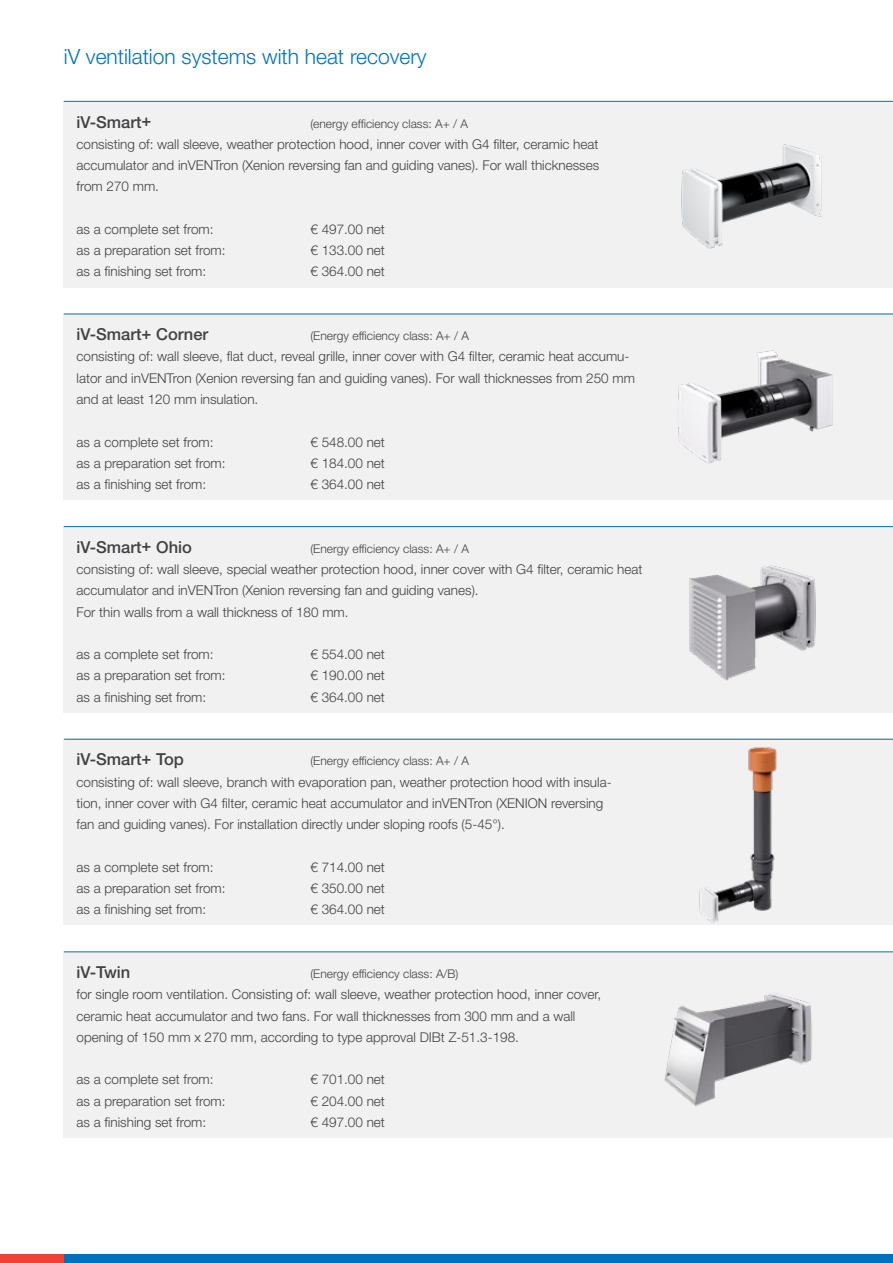
<style>
.page{position:relative;width:893px;height:1263px;background:#fff}
.page>*{position:absolute;margin:0;border:0;box-sizing:border-box;transform-origin:0 0}
.t1{font:300 21px "Helvetica Neue LT Std";color:#0072bc}
.t2{font:500 16.5px "Helvetica Neue LT Std";color:#414042}
.t3{font:300 13.5px/21.3px "Helvetica Neue LT Std";color:#414042}
.t4{font:300 12px "Helvetica Neue LT Std";color:#414042}
</style>
<div class="page">
<div style="left:57px;top:1254px;width:836px;height:9px;background:#0072bc"></div>
<div style="left:0;top:1254px;width:64px;height:9px;background:#ef4136"></div>
<div style="left:64px;top:952px;width:829px;height:185px;background:#f1f1f2"></div>
<hr style="left:64px;top:951px;width:829px;height:1px;background:#0072bc">
<img style="left:664px;top:993px;width:148px;height:113px">
<div style="left:64px;top:101px;width:829px;height:186px;background:#f1f1f2"></div>
<hr style="left:64px;top:101px;width:829px;height:1px;background:#0072bc">
<img style="left:681px;top:144px;width:142px;height:105px">
<div style="left:64px;top:314px;width:829px;height:186px;background:#f1f1f2"></div>
<hr style="left:64px;top:314px;width:829px;height:1px;background:#0072bc">
<img style="left:678px;top:350px;width:155px;height:114px">
<div style="left:64px;top:526px;width:829px;height:186px;background:#f1f1f2"></div>
<img style="left:689px;top:565px;width:127px;height:116px">
<hr style="left:64px;top:526px;width:829px;height:1px;background:#0072bc">
<div style="left:64px;top:739px;width:829px;height:186px;background:#f1f1f2"></div>
<hr style="left:64px;top:739px;width:829px;height:1px;background:#0072bc">
<img style="left:629px;top:739px;width:252px;height:184px">
<p class="t1" style="left:64px;top:43px;width:364px">iV ventilation systems with heat recovery</p>
<p class="t2" style="left:77px;top:112px;width:76px">iV-Smart+</p>
<p class="t4" style="left:310px;top:116px;width:159px">(energy efficiency class: A+ / A</p>
<p class="t3" style="left:77px;top:133px;width:524px;text-align:justify">consisting of: wall sleeve, weather protection hood, inner cover with G4 filter, ceramic heat accumulator and inVENTron (Xenion reversing fan and guiding vanes). For wall thicknesses from 270 mm.</p>
<p class="t3" style="left:77px;top:218px;width:139px">as a complete set from:</p>
<p class="t3" style="left:310px;top:218px;width:76px">€ 497.00 net</p>
<p class="t3" style="left:77px;top:239px;width:151px">as a preparation set from:</p>
<p class="t3" style="left:310px;top:239px;width:76px">€ 133.00 net</p>
<p class="t3" style="left:77px;top:261px;width:131px">as a finishing set from:</p>
<p class="t3" style="left:310px;top:261px;width:76px">€ 364.00 net</p>
<p class="t2" style="left:77px;top:324px;width:133px">iV-Smart+ Corner</p>
<p class="t4" style="left:310px;top:329px;width:160px">(Energy efficiency class: A+ / A</p>
<p class="t3" style="left:77px;top:346px;width:560px">consisting of: wall sleeve, flat duct, reveal grille, inner cover with G4 filter, ceramic heat accumu&shy;lator and inVENTron (Xenion reversing fan and guiding vanes). For wall thicknesses from 250 mm and at least 120 mm insulation.</p>
<p class="t3" style="left:77px;top:431px;width:139px">as a complete set from:</p>
<p class="t3" style="left:310px;top:431px;width:76px">€ 548.00 net</p>
<p class="t3" style="left:77px;top:452px;width:151px">as a preparation set from:</p>
<p class="t3" style="left:310px;top:452px;width:76px">€ 184.00 net</p>
<p class="t3" style="left:77px;top:473px;width:131px">as a finishing set from:</p>
<p class="t3" style="left:310px;top:473px;width:76px">€ 364.00 net</p>
<p class="t2" style="left:77px;top:537px;width:117px">iV-Smart+ Ohio</p>
<p class="t4" style="left:310px;top:541px;width:160px">(Energy efficiency class: A+ / A</p>
<p class="t3" style="left:77px;top:558px;width:567px">consisting of: wall sleeve, special weather protection hood, inner cover with G4 filter, ceramic heat accumulator and inVENTron (Xenion reversing fan and guiding vanes).<br>For thin walls from a wall thickness of 180 mm.</p>
<p class="t3" style="left:77px;top:643px;width:139px">as a complete set from:</p>
<p class="t3" style="left:310px;top:643px;width:76px">€ 554.00 net</p>
<p class="t3" style="left:77px;top:665px;width:151px">as a preparation set from:</p>
<p class="t3" style="left:310px;top:665px;width:76px">€ 190.00 net</p>
<p class="t3" style="left:77px;top:686px;width:131px">as a finishing set from:</p>
<p class="t3" style="left:310px;top:686px;width:76px">€ 364.00 net</p>
<p class="t2" style="left:77px;top:750px;width:109px">iV-Smart+ Top</p>
<p class="t4" style="left:310px;top:754px;width:160px">(Energy efficiency class: A+ / A</p>
<p class="t3" style="left:77px;top:771px;width:537px">consisting of: wall sleeve, branch with evaporation pan, weather protection hood with insula&shy;tion, inner cover with G4 filter, ceramic heat accumulator and inVENTron (XENION reversing fan and guiding vanes). For installation directly under sloping roofs (5-45°).</p>
<p class="t3" style="left:77px;top:856px;width:139px">as a complete set from:</p>
<p class="t3" style="left:310px;top:856px;width:76px">€ 714.00 net</p>
<p class="t3" style="left:77px;top:877px;width:151px">as a preparation set from:</p>
<p class="t3" style="left:310px;top:877px;width:76px">€ 350.00 net</p>
<p class="t3" style="left:77px;top:898px;width:131px">as a finishing set from:</p>
<p class="t3" style="left:310px;top:898px;width:76px">€ 364.00 net</p>
<p class="t2" style="left:77px;top:962px;width:55px">iV-Twin</p>
<p class="t4" style="left:310px;top:966px;width:150px">(Energy efficiency class: A/B)</p>
<p class="t3" style="left:77px;top:983px;width:526px">for single room ventilation. Consisting of: wall sleeve, weather protection hood, inner cover, ceramic heat accumulator and two fans. For wall thicknesses from 300 mm and a wall opening of 150 mm x 270 mm, according to type approval DIBt Z-51.3-198.</p>
<p class="t3" style="left:77px;top:1069px;width:139px">as a complete set from:</p>
<p class="t3" style="left:310px;top:1069px;width:76px">€ 701.00 net</p>
<p class="t3" style="left:77px;top:1090px;width:151px">as a preparation set from:</p>
<p class="t3" style="left:310px;top:1090px;width:76px">€ 204.00 net</p>
<p class="t3" style="left:77px;top:1111px;width:131px">as a finishing set from:</p>
<p class="t3" style="left:310px;top:1111px;width:76px">€ 497.00 net</p>
</div>
